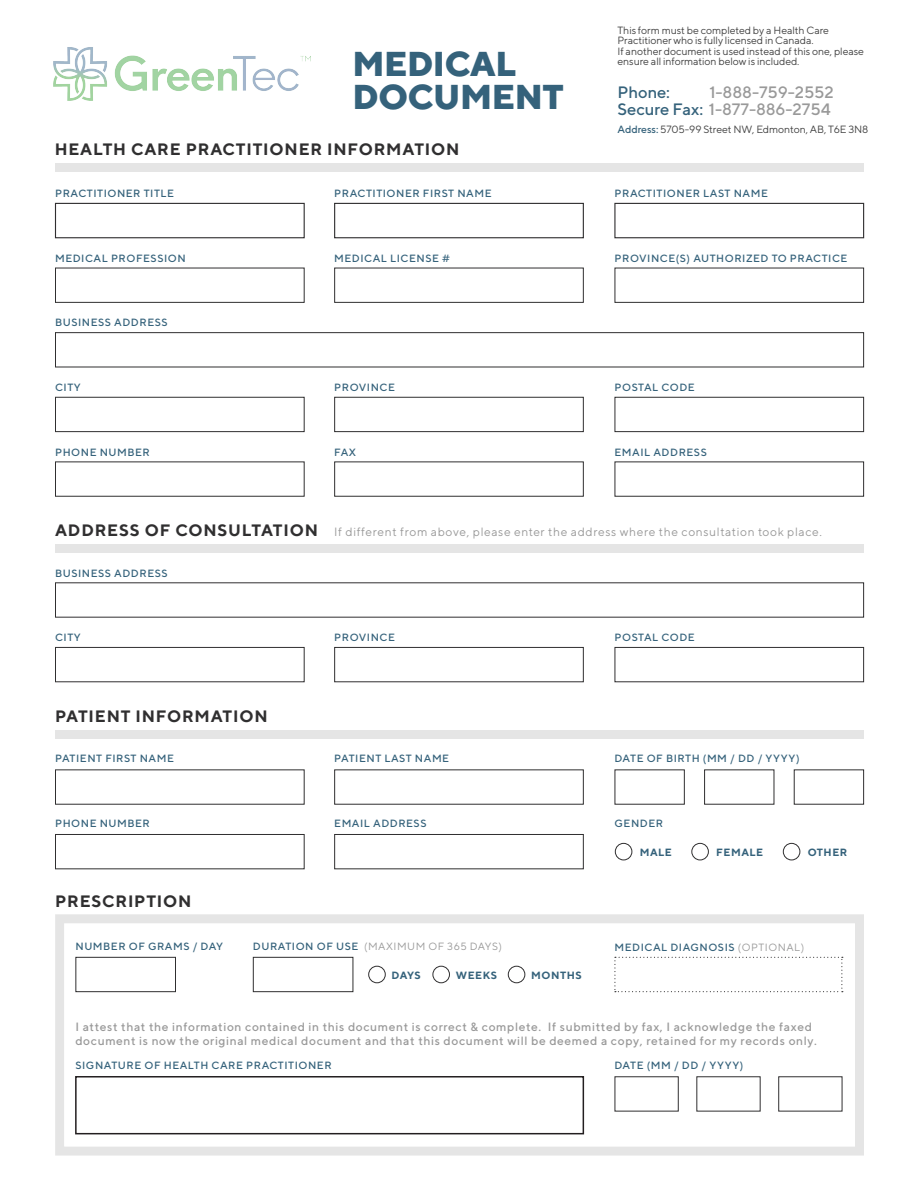
<style>
.page{position:relative;width:918px;height:1188px;background:#fff}
.page>*{position:absolute;margin:0;border:0;box-sizing:border-box;transform-origin:0 0}
.t1{font:800 34.5px "TT Norms";letter-spacing:-.01em;color:#35627b}
.t2{font:700 16.5px "TT Norms";letter-spacing:.05em;color:#302f30}
.t3{font:500 16.5px/17.4px "TT Norms";letter-spacing:-.005em;color:#999;text-align:right}
.t4{font:500 16.5px "TT Norms";letter-spacing:-.005em;color:#35627b}
.t5{font:500 12px/14.4px "TT Norms";letter-spacing:.05em;color:#999}
.t6{font:12px "TT Norms";letter-spacing:.05em;color:#999}
.t7{font:500 10.5px "TT Norms";letter-spacing:.05em;color:#35627b}
.t8{font:10.5px/10.5px "TT Norms";letter-spacing:-.01em;color:#404040}
.t9{font:10.5px "TT Norms";letter-spacing:.05em;color:#999}
.t10{font:700 10.5px "TT Norms";letter-spacing:.05em;color:#35627b}
.s1{color:#35627b}
.s2{font-weight:500;color:#35627b}
.s3{font-weight:400;color:#999}
</style>
<div class="page">
<div style="left:55px;top:203px;width:250px;height:35px;border:1px solid #302f30"></div>
<div style="left:55px;top:268px;width:250px;height:35px;border:1px solid #302f30"></div>
<div style="left:55px;top:397px;width:250px;height:35px;border:1px solid #302f30"></div>
<div style="left:55px;top:647px;width:250px;height:35px;border:1px solid #302f30"></div>
<div style="left:55px;top:834px;width:250px;height:35px;border:1px solid #302f30"></div>
<div style="left:75px;top:957px;width:101px;height:35px;border:1px solid #302f30"></div>
<div style="left:55px;top:462px;width:250px;height:35px;border:1px solid #302f30"></div>
<div style="left:55px;top:332px;width:809px;height:35px;border:1px solid #302f30"></div>
<div style="left:614px;top:203px;width:250px;height:35px;border:1px solid #302f30"></div>
<div style="left:615px;top:268px;width:249px;height:35px;border:1px solid #302f30"></div>
<div style="left:615px;top:397px;width:249px;height:35px;border:1px solid #302f30"></div>
<div style="left:615px;top:647px;width:249px;height:35px;border:1px solid #302f30"></div>
<div style="left:615px;top:462px;width:249px;height:35px;border:1px solid #302f30"></div>
<div style="left:334px;top:203px;width:250px;height:35px;border:1px solid #302f30"></div>
<div style="left:334px;top:268px;width:250px;height:35px;border:1px solid #302f30"></div>
<div style="left:334px;top:397px;width:250px;height:35px;border:1px solid #302f30"></div>
<div style="left:334px;top:647px;width:250px;height:35px;border:1px solid #302f30"></div>
<div style="left:334px;top:834px;width:250px;height:35px;border:1px solid #302f30"></div>
<div style="left:253px;top:957px;width:100px;height:35px;border:1px solid #302f30"></div>
<div style="left:334px;top:462px;width:250px;height:35px;border:1px solid #302f30"></div>
<div style="left:55px;top:163px;width:809px;height:9px;background:#e5e5e5"></div>
<div style="left:55px;top:544px;width:809px;height:9px;background:#e5e5e5"></div>
<div style="left:55px;top:730px;width:809px;height:8px;background:#e5e5e5"></div>
<div style="left:55px;top:769px;width:250px;height:36px;border:1px solid #302f30"></div>
<div style="left:75px;top:1076px;width:509px;height:58px;border:2px solid #231f20"></div>
<div style="left:615px;top:769px;width:70px;height:36px;border:1px solid #302f30"></div>
<div style="left:615px;top:1076px;width:64px;height:35px;border:1px solid #302f30"></div>
<div style="left:794px;top:769px;width:70px;height:36px;border:1px solid #302f30"></div>
<div style="left:778px;top:1076px;width:64px;height:35px;border:1px solid #302f30"></div>
<div style="left:704px;top:769px;width:70px;height:36px;border:1px solid #302f30"></div>
<div style="left:696px;top:1076px;width:65px;height:35px;border:1px solid #302f30"></div>
<div style="left:334px;top:769px;width:250px;height:36px;border:1px solid #302f30"></div>
<div style="left:615px;top:843px;width:17px;height:17px;border:1px solid #302f30;border-radius:50%"></div>
<div style="left:368px;top:966px;width:18px;height:17px;border:1px solid #302f30;border-radius:50%"></div>
<div style="left:691px;top:843px;width:18px;height:17px;border:1px solid #302f30;border-radius:50%"></div>
<div style="left:433px;top:966px;width:17px;height:17px;border:1px solid #302f30;border-radius:50%"></div>
<div style="left:783px;top:843px;width:17px;height:17px;border:1px solid #302f30;border-radius:50%"></div>
<div style="left:508px;top:966px;width:17px;height:17px;border:1px solid #302f30;border-radius:50%"></div>
<svg style="left:614px;top:957px;width:229px;height:35px"></svg>
<img style="left:53px;top:47px;width:258px;height:54px">
<p class="t1" style="left:353px;top:42px;width:165px">MEDICAL</p>
<p class="t1" style="left:353px;top:75px;width:213px">DOCUMENT</p>
<p class="t2" style="left:55px;top:139px;width:406px">HEALTH CARE PRACTITIONER INFORMATION</p>
<p class="t8" style="left:618px;top:24px;width:248px">This form must be completed by a Health Care Practitioner who is fully licensed in Canada.<br>If another document is used instead of this one, please ensure all information below is included.</p>
<p class="t4" style="left:618px;top:82px;width:54px">Phone:</p>
<p class="t3" style="left:618px;top:83px;width:218px">1-888-759-2552<br><span class="s1">Secure Fax:</span> 1-877-886-2754</p>
<p class="t8" style="left:618px;top:124px;width:252px"><span class="s2">Address:</span> 5705-99 Street NW, Edmonton, AB, T6E 3N8</p>
<p class="t7" style="left:55px;top:187px;width:120px">PRACTITIONER TITLE</p>
<p class="t7" style="left:334px;top:187px;width:159px">PRACTITIONER FIRST NAME</p>
<p class="t7" style="left:615px;top:187px;width:155px">PRACTITIONER LAST NAME</p>
<p class="t7" style="left:55px;top:252px;width:132px">MEDICAL PROFESSION</p>
<p class="t7" style="left:334px;top:252px;width:117px">MEDICAL LICENSE #</p>
<p class="t7" style="left:615px;top:252px;width:234px">PROVINCE(S) AUTHORIZED TO PRACTICE</p>
<p class="t7" style="left:55px;top:316px;width:114px">BUSINESS ADDRESS</p>
<p class="t7" style="left:55px;top:381px;width:27px">CITY</p>
<p class="t7" style="left:334px;top:381px;width:62px">PROVINCE</p>
<p class="t7" style="left:615px;top:381px;width:82px">POSTAL CODE</p>
<p class="t7" style="left:55px;top:445px;width:96px">PHONE NUMBER</p>
<p class="t7" style="left:334px;top:445px;width:23px">FAX</p>
<p class="t7" style="left:615px;top:445px;width:94px">EMAIL ADDRESS</p>
<p class="t2" style="left:55px;top:520px;width:264px">ADDRESS OF CONSULTATION</p>
<p class="t7" style="left:55px;top:567px;width:114px">BUSINESS ADDRESS</p>
<p class="t6" style="left:334px;top:525px;width:489px">If different from above, please enter the address where the consultation took place.</p>
<p class="t7" style="left:55px;top:631px;width:27px">CITY</p>
<p class="t7" style="left:334px;top:631px;width:62px">PROVINCE</p>
<p class="t7" style="left:615px;top:631px;width:82px">POSTAL CODE</p>
<p class="t2" style="left:55px;top:706px;width:214px">PATIENT INFORMATION</p>
<p class="t7" style="left:55px;top:752px;width:120px">PATIENT FIRST NAME</p>
<p class="t7" style="left:55px;top:816px;width:96px">PHONE NUMBER</p>
<p class="t2" style="left:55px;top:890px;width:138px">PRESCRIPTION</p>
<p class="t7" style="left:334px;top:752px;width:116px">PATIENT LAST NAME</p>
<p class="t7" style="left:615px;top:752px;width:187px">DATE OF BIRTH (MM / DD / YYYY)</p>
<p class="t7" style="left:334px;top:816px;width:94px">EMAIL ADDRESS</p>
<p class="t7" style="left:615px;top:816px;width:50px">GENDER</p>
<p class="t10" style="left:640px;top:846px;width:34px">MALE</p>
<p class="t10" style="left:716px;top:846px;width:48px">FEMALE</p>
<p class="t10" style="left:808px;top:846px;width:41px">OTHER</p>
<p class="t7" style="left:75px;top:939px;width:149px">NUMBER OF GRAMS / DAY</p>
<p class="t9" style="left:253px;top:939px;width:251px"><span class="s2">DURATION OF USE</span> (MAXIMUM OF 365 DAYS)</p>
<p class="t10" style="left:392px;top:969px;width:31px">DAYS</p>
<p class="t10" style="left:456px;top:969px;width:43px">WEEKS</p>
<p class="t10" style="left:531px;top:969px;width:52px">MONTHS</p>
<p class="t7" style="left:615px;top:941px;width:191px">MEDICAL DIAGNOSIS <span class="s3">(OPTIONAL)</span></p>
<p class="t5" style="left:75px;top:1019px;width:743px">I attest that the information contained in this document is correct &amp; complete. If submitted by fax, I acknowledge the faxed document is now the original medical document and that this document will be deemed a copy, retained for my records only.</p>
<p class="t7" style="left:75px;top:1059px;width:258px">SIGNATURE OF HEALTH CARE PRACTITIONER</p>
<p class="t7" style="left:615px;top:1059px;width:130px">DATE (MM / DD / YYYY)</p>
</div>
